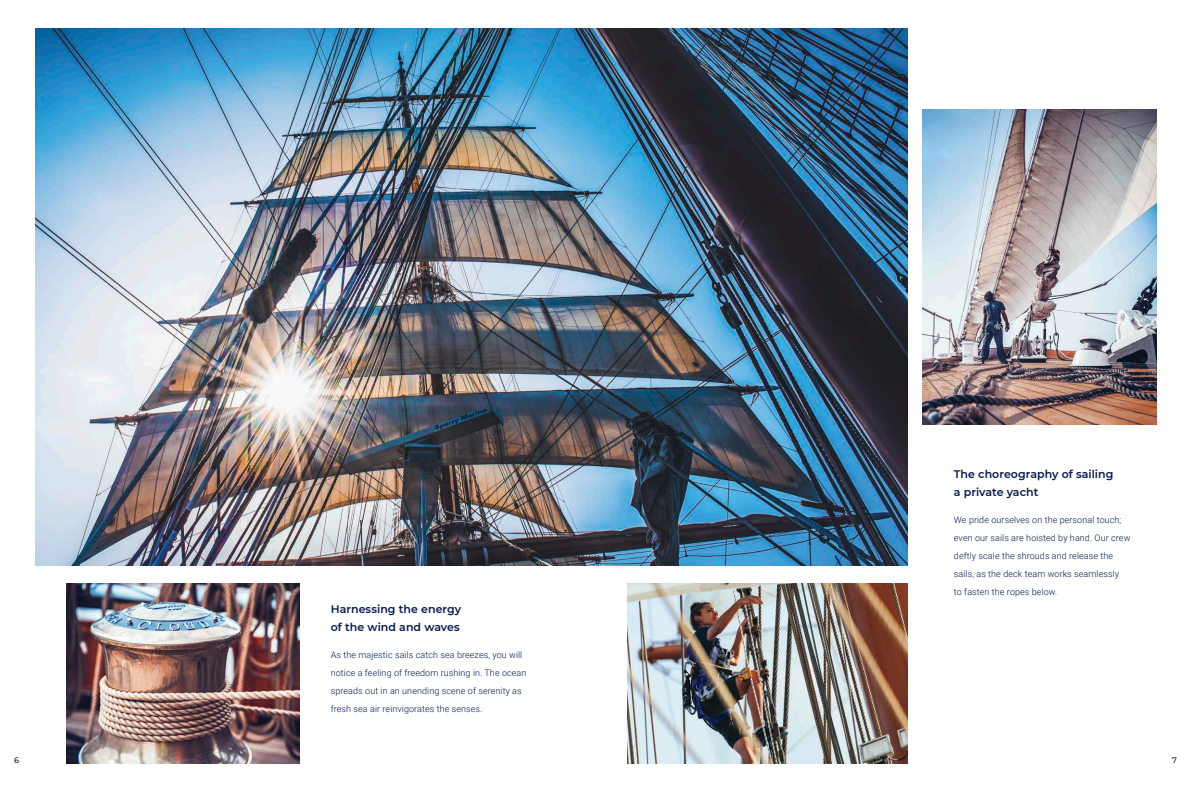
<style>
.page{position:relative;width:1191px;height:791px;background:#fff}
.page>*{position:absolute;margin:0;border:0;box-sizing:border-box;transform-origin:0 0}
.t1{font:600 11px/18px "Montserrat";letter-spacing:.005em;color:#021a4e}
.t2{font:300 9px/18px "Roboto";letter-spacing:.01em;color:#021a4e}
.t3{font:500 8px "Montserrat";color:#021a4e}
</style>
<div class="page">
<img style="left:922px;top:109px;width:234px;height:315px">
<img style="left:627px;top:583px;width:280px;height:180px">
<img style="left:66px;top:583px;width:234px;height:180px">
<img style="left:35px;top:28px;width:872px;height:537px">
<p class="t1" style="left:331px;top:600px;width:132px">Harnessing the energy</p>
<p class="t1" style="left:331px;top:618px;width:130px">of the wind and waves</p>
<p class="t2" style="left:331px;top:646px;width:197px">As the majestic sails catch sea breezes, you will notice a feeling of freedom rushing in. The ocean spreads out in an unending scene of serenity as fresh sea air reinvigorates the senses.</p>
<p class="t1" style="left:954px;top:465px;width:161px">The choreography of sailing a private yacht</p>
<p class="t2" style="left:954px;top:511px;width:178px">We pride ourselves on the personal touch; even our sails are hoisted by hand. Our crew deftly scale the shrouds and release the sails, as the deck team works seamlessly<br>to fasten the ropes below.</p>
<p class="t3" style="left:14px;top:755px;width:6px">6</p>
<p class="t3" style="left:1172px;top:755px;width:6px">7</p>
</div>
